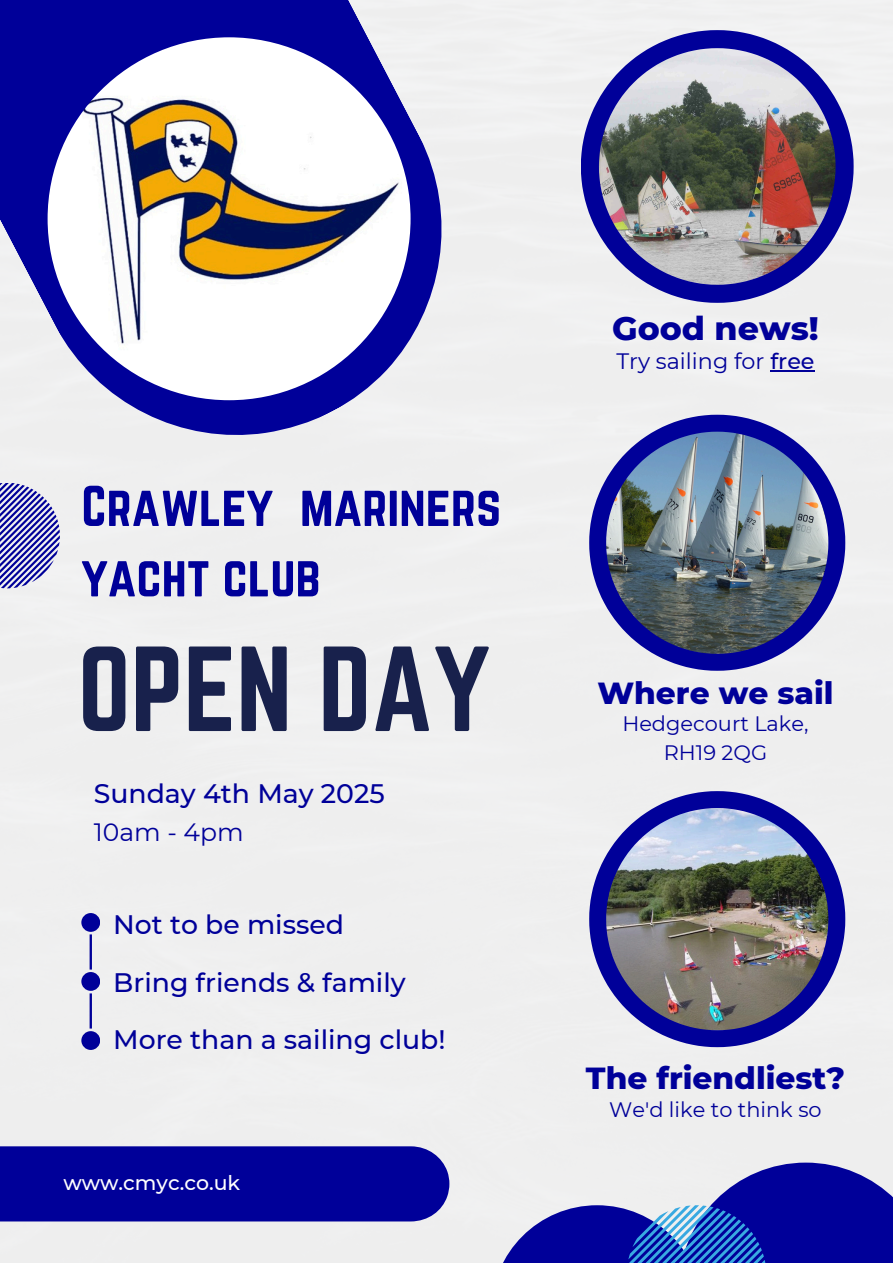
<style>
.page{position:relative;width:893px;height:1263px;background:#efefef}
.page>*{position:absolute;margin:0;border:0;box-sizing:border-box;transform-origin:0 0}
.t1{font:105.68px "Norwester";color:#18214c}
.t2{font:50.32px/70.4px "Norwester";color:#009}
.t3{font:800 33.15px "Montserrat";color:#009}
.t4{font:800 31.12px "Montserrat";color:#009}
.t5{font:500 26.7px "Montserrat";color:#009}
.t6{font:25.05px "Montserrat";color:#009}
.t7{font:22.27px "Montserrat";color:#009}
.t8{font:20.92px/29px "Montserrat";color:#009;text-align:center}
.t9{font:500 20.48px "Montserrat";color:#fff}
.s1{font-weight:500}
</style>
<div class="page">
<svg style="left:0;top:0;width:459px;height:445px;fill:#009"></svg>
<img style="left:48px;top:37px;width:362px;height:363px;border-radius:50%">
<svg style="left:679px;top:1162px;width:214px;height:101px;background:#3535ac"></svg>
<svg style="left:491px;top:1205px;width:135px;height:58px;fill:#009"></svg>
<svg style="left:626px;top:1205px;width:140px;height:58px;background:#345ebe"></svg>
<svg style="left:581px;top:30px;width:272px;height:273px;fill:#eee"></svg>
<img style="left:599px;top:48px;width:236px;height:237px">
<svg style="left:589px;top:415px;width:256px;height:256px;fill:#eeeeef"></svg>
<img style="left:606px;top:432px;width:222px;height:222px">
<div style="left:0;top:1146px;width:449px;height:75px;background:#009"></div>
<svg style="left:0;top:483px;width:60px;height:105px"></svg>
<svg style="left:589px;top:791px;width:256px;height:256px;fill:#eee"></svg>
<img style="left:606px;top:808px;width:222px;height:222px">
<svg style="left:81px;top:913px;width:19px;height:137px"></svg>
<hr style="left:770px;top:370px;width:44px;height:1px;background:#009">
<h4 class="t2" style="left:81px;top:471px;width:421px">Crawley mariners yacht club</h4>
<h3 class="t1" style="left:78px;top:625px;width:414px">OPEN DAY</h3>
<p class="t5" style="left:94px;top:777px;width:292px">Sunday 4th May 2025</p>
<p class="t6" style="left:94px;top:817px;width:151px">10am - 4pm</p>
<p class="t5" style="left:113px;top:908px;width:232px">Not to be missed</p>
<h3 class="t5" style="left:113px;top:966px;width:294px">Bring friends &amp; family</h3>
<p class="t5" style="left:113px;top:1023px;width:334px">More than a sailing club!</p>
<p class="t9" style="left:63px;top:1170px;width:178px">www.cmyc.co.uk</p>
<h3 class="t3" style="left:612px;top:308px;width:208px">Good news!</h3>
<p class="t7" style="left:616px;top:348px;width:200px">Try sailing for <span class="s1">free</span></p>
<h4 class="t4" style="left:597px;top:673px;width:238px">Where we sail</h4>
<h5 class="t8" style="left:622px;top:709px;width:188px">Hedgecourt Lake,<br>RH19 2QG</h5>
<h4 class="t4" style="left:586px;top:1059px;width:260px">The friendliest?</h4>
<h4 class="t8" style="left:609px;top:1095px;width:214px">We'd like to think so</h4>
</div>
